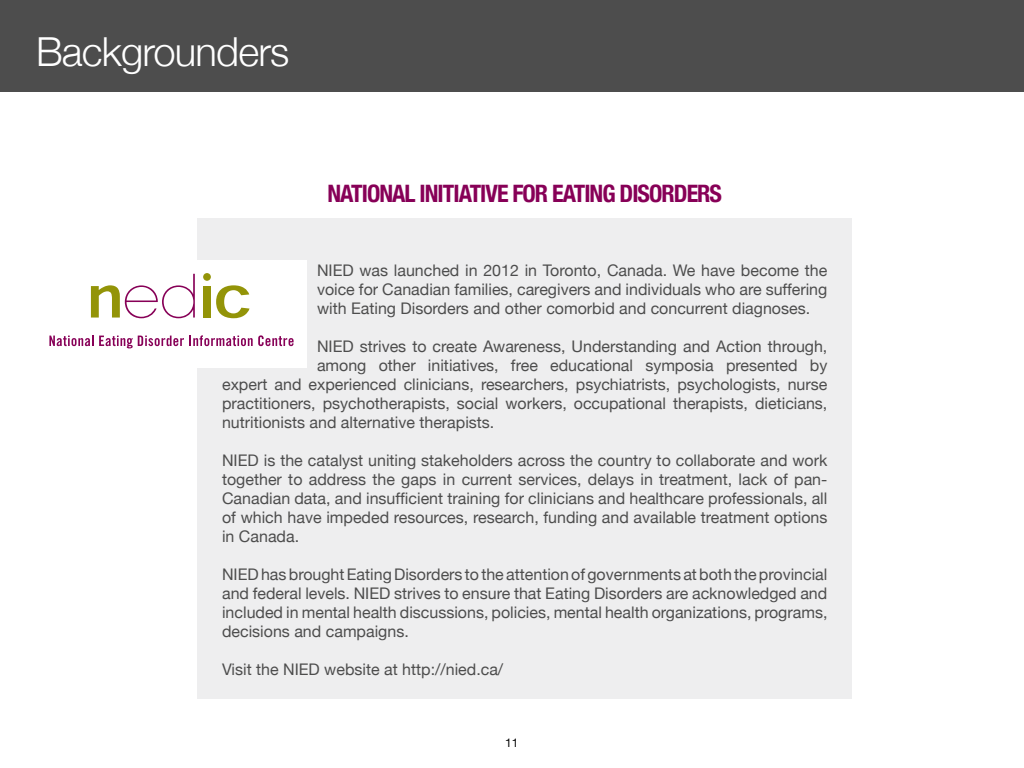
<style>
.page{position:relative;width:1024px;height:768px;background:#fff}
.page>*{position:absolute;margin:0;border:0;box-sizing:border-box;transform-origin:0 0}
.t1{font:300 40px "Helvetica Neue";letter-spacing:-.02em;color:#fff}
.t2{font:700 24px "Helvetica Neue";letter-spacing:-.04em;color:#870057}
.t3{font:16px/19px "Helvetica Neue";color:#4d4d4d;text-align:justify}
.t4{font:12px "Helvetica Neue";color:#000}
</style>
<div class="page">
<div style="left:0;top:0;width:1024px;height:92px;background:#4d4d4d"></div>
<div style="left:197px;top:219px;width:655px;height:480px;background:#eeeeef"></div>
<div style="left:36px;top:260px;width:271px;height:107px;background:#fff"></div>
<svg style="left:49px;top:335px;width:245px;height:13px"></svg>
<svg style="left:91px;top:274px;width:104px;height:44px"></svg>
<div style="left:203px;top:286px;width:8px;height:32px;background:#939408"></div>
<svg style="left:216px;top:285px;width:34px;height:33px"></svg>
<div style="left:203px;top:273px;width:8px;height:8px;background:#939408;border-radius:50%"></div>
<h1 class="t1" style="left:36px;top:27px;width:255px">Backgrounders</h1>
<h2 class="t2" style="left:327px;top:179px;width:396px">NATIONAL INITIATIVE FOR EATING DISORDERS</h2>
<p class="t3" style="left:317px;top:261px;width:512px">NIED was launched in 2012 in Toronto, Canada. We have become the voice for Canadian families, caregivers and individuals who are suffering with Eating Disorders and other comorbid and concurrent diagnoses.</p>
<p class="t3" style="left:317px;top:337px;width:512px">NIED strives to create Awareness, Understanding and Action through,</p>
<p class="t3" style="left:317px;top:356px;width:512px">among other initiatives, free educational symposia presented by</p>
<p class="t3" style="left:222px;top:375px;width:607px">expert and experienced clinicians, researchers, psychiatrists, psychologists, nurse</p>
<p class="t3" style="left:222px;top:394px;width:607px">practitioners, psychotherapists, social workers, occupational therapists, dieticians,</p>
<p class="t3" style="left:222px;top:413px;width:274px">nutritionists and alternative therapists.</p>
<p class="t3" style="left:222px;top:451px;width:607px">NIED is the catalyst uniting stakeholders across the country to collaborate and work together to address the gaps in current services, delays in treatment, lack of pan-Canadian data, and insufficient training for clinicians and healthcare professionals, all of which have impeded resources, research, funding and available treatment options in Canada.</p>
<p class="t3" style="left:222px;top:565px;width:607px">NIED has brought Eating Disorders to the attention of governments at both the provincial and federal levels. NIED strives to ensure that Eating Disorders are acknowledged and included in mental health discussions, policies, mental health organizations, programs, decisions and campaigns.</p>
<p class="t3" style="left:222px;top:660px;width:283px">Visit the NIED website at http://nied.ca/</p>
<p class="t4" style="left:505px;top:735px;width:15px">11</p>
</div>
